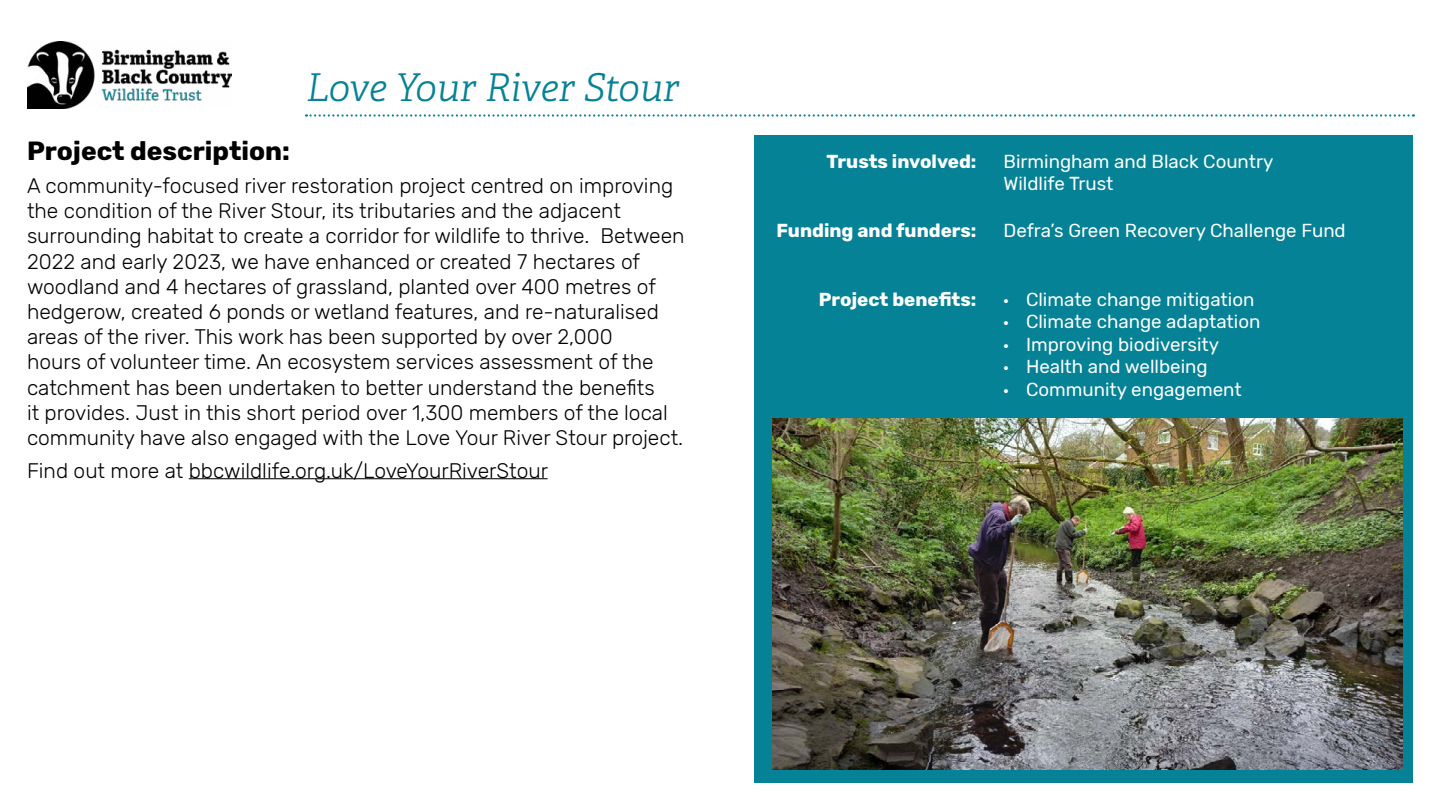
<style>
.page{position:relative;width:1440px;height:810px;background:#fff}
.page>*{position:absolute;margin:0;border:0;box-sizing:border-box;transform-origin:0 0}
.t1{font:italic 300 38.25px "Adelle";color:#058295}
.t2{font:700 26.25px "Rubik";color:#000}
.t3{font:300 21px/25.2px "Rubik";color:#000}
.t4{font:18.75px/22.5px "Rubik";color:#fff}
.t5{font:700 18.75px "Rubik";color:#fff}
.s1{font-family:"Myriad Pro"}
</style>
<div class="page">
<img style="left:27px;top:41px;width:204px;height:68px">
<svg style="left:306px;top:114px;width:1108px;height:3px"></svg>
<div style="left:755px;top:136px;width:658px;height:647px;background:#058295"></div>
<img style="left:773px;top:418px;width:629px;height:352px">
<hr style="left:189px;top:478px;width:359px;height:1px;background:#000">
<h1 class="t1" style="left:306px;top:60px;width:375px">Love Your River Stour</h1>
<p class="t2" style="left:27px;top:136px;width:264px">Project description:</p>
<p class="t3" style="left:27px;top:174px;width:659px">A community-focused river restoration project centred on improving the condition of the River Stour, its tributaries and the adjacent surrounding habitat to create a corridor for wildlife to thrive. Between 2022 and early 2023, we have enhanced or created 7 hectares of woodland and 4 hectares of grassland, planted over 400 metres of hedgerow, created 6 ponds or wetland features, and re-naturalised areas of the river. This work has been supported by over 2,000<br>hours of volunteer time. An ecosystem services assessment of the catchment has been undertaken to better understand the benefits<br>it provides. Just in this short period over 1,300 members of the local community have also engaged with the Love Your River Stour project.</p>
<p class="t3" style="left:27px;top:458px;width:523px">Find out more at bbcwildlife.org.uk/LoveYourRiverStour</p>
<p class="t5" style="left:827px;top:150px;width:151px">Trusts involved:</p>
<p class="t5" style="left:776px;top:219px;width:202px">Funding and funders:</p>
<p class="t5" style="left:819px;top:288px;width:159px">Project benefits:</p>
<p class="t4" style="left:1004px;top:150px;width:271px">Birmingham and Black Country<br>Wildlife Trust</p>
<p class="t4" style="left:1004px;top:219px;width:344px">Defra’s Green Recovery Challenge Fund</p>
<p class="t4" style="left:1004px;top:288px;width:252px"><span class="s1">•</span> Climate change mitigation</p>
<p class="t4" style="left:1004px;top:311px;width:258px"><span class="s1">•</span> Climate change adaptation</p>
<p class="t4" style="left:1004px;top:333px;width:217px"><span class="s1">•</span> Improving biodiversity</p>
<p class="t4" style="left:1004px;top:356px;width:206px"><span class="s1">•</span> Health and wellbeing</p>
<p class="t4" style="left:1004px;top:378px;width:240px"><span class="s1">•</span> Community engagement</p>
</div>
